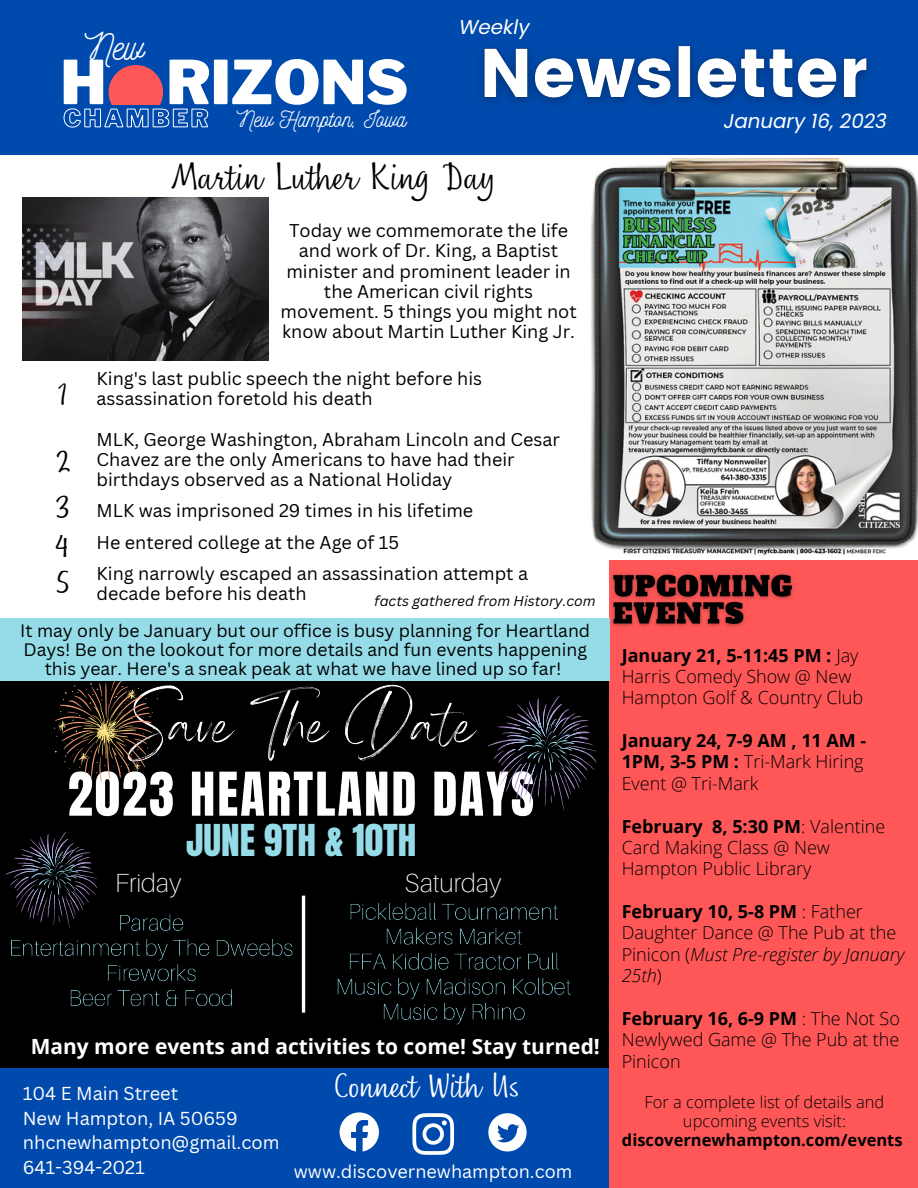
<style>
.page{position:relative;width:918px;height:1188px;background:#fff}
.page>*{position:absolute;margin:0;border:0;box-sizing:border-box;transform-origin:0 0}
.t1{font:900 60.15px "Libre Franklin";color:#fff}
.t2{font:37.35px "Anton";color:#95dce8}
.t3{font:36.6px "Nickainley";color:#fff}
.t4{font:34.8px "Nefelibata Script";color:#000}
.t5{font:32.25px/37.2px "Nefelibata Script";color:#000}
.t6{font:31.8px "Nefelibata Script";color:#fff}
.t7{font:100 26.25px "Aileron";color:#fff}
.t8{font:22.5px "Nickainley";color:#fff}
.t9{font:700 21px "Open Sans";color:#fff}
.t10{font:italic 19.95px "Poppins";color:#fff}
.t11{font:18.3px/24.8px "Canva Sans";color:#fff}
.t12{font:18px/20.2px "Canva Sans";color:#000}
.t13{font:300 18px/21.3px "Open Sans";color:#000}
.t14{font:700 18px/21.3px "Open Sans";color:#000}
.t15{font:18px "Canva Sans";color:#fff}
.t16{font:17.55px/19.2px "Canva Sans";color:#000;text-align:center}
.t17{font:300 16.5px/19px "Open Sans";color:#000;text-align:center}
.t18{font:700 16.5px "Open Sans";color:#000}
.t19{font:italic 13.95px "Canva Sans";color:#000}
.s1{font-weight:700}
.s2{font-weight:300}
.s3{font-style:italic}
</style>
<div class="page">
<div style="left:0;top:681px;width:609px;height:391px;background:#000"></div>
<div style="left:0;top:1068px;width:918px;height:120px;background:#004aad"></div>
<div style="left:609px;top:560px;width:309px;height:628px;background:#ff5757"></div>
<svg style="left:340px;top:1112px;width:39px;height:40px"></svg>
<svg style="left:412px;top:1113px;width:42px;height:42px"></svg>
<svg style="left:488px;top:1113px;width:39px;height:38px"></svg>
<div style="left:0;top:0;width:918px;height:155px;background:#004aad"></div>
<div style="left:109px;top:65px;width:54px;height:55px;background:#ff5757;border-radius:50%"></div>
<div style="left:109px;top:106px;width:53px;height:45px;background:#004aad"></div>
<img style="left:590px;top:158px;width:328px;height:397px">
<svg style="left:5px;top:834px;width:93px;height:70px"></svg>
<img style="left:158px;top:684px;width:319px;height:63px">
<img style="left:56px;top:747px;width:476px;height:100px">
<svg style="left:51px;top:681px;width:107px;height:101px"></svg>
<svg style="left:488px;top:696px;width:109px;height:115px"></svg>
<hr style="left:302px;top:896px;width:3px;height:117px;background:#fff">
<img style="left:23px;top:197px;width:245px;height:163px">
<div style="left:0;top:618px;width:609px;height:63px;background:#95dce8"></div>
<img style="left:480px;top:45px;width:390px;height:59px">
<svg style="left:63px;top:108px;width:146px;height:20px"></svg>
<img style="left:609px;top:574px;width:185px;height:66px">
<img style="left:11px;top:904px;width:282px;height:103px">
<img style="left:337px;top:902px;width:234px;height:123px">
<h3 class="t3" style="left:85px;top:23px;width:60px">New</h3>
<h1 class="t1" style="left:61px;top:46px;width:47px">H</h1>
<h1 class="t1" style="left:166px;top:46px;width:243px">RIZONS</h1>
<p class="t8" style="left:237px;top:104px;width:171px">New Hampton, Iowa</p>
<p class="t10" style="left:459px;top:13px;width:72px">Weekly</p>
<h3 class="t5" style="left:55px;top:360px;width:18px;line-height:68.1px">1<br>2</h3>
<h3 class="t5" style="left:55px;top:488px;width:18px;text-align:justify">3<br>4<br>5</h3>
<h3 class="t4" style="left:171px;top:151px;width:327px">Martin Luther King Day</h3>
<p class="t12" style="left:281px;top:220px;width:298px;text-align:center">Today we commemorate the life and work of Dr. King, a Baptist minister and prominent leader in the American civil rights movement. 5 things you might not know about Martin Luther King Jr.</p>
<p class="t12" style="left:97px;top:368px;width:387px">King's last public speech the night before his assassination foretold his death</p>
<p class="t12" style="left:97px;top:428px;width:465px">MLK, George Washington, Abraham Lincoln and Cesar<br>Chavez are the only Americans to have had their birthdays observed as a National Holiday</p>
<p class="t12" style="left:97px;top:495px;width:433px;line-height:31.5px">MLK was imprisoned 29 times in his lifetime<br>He entered college at the Age of 15<br>King narrowly escaped an assassination attempt a</p>
<p class="t12" style="left:97px;top:583px;width:212px">decade before his death</p>
<p class="t19" style="left:374px;top:592px;width:223px">facts gathered from History.com</p>
<p class="t16" style="left:20px;top:620px;width:571px">It may only be January but our office is busy planning for Heartland<br>Days! Be on the lookout for more details and fun events happening this year. Here's a sneak peak at what we have lined up so far!</p>
<h2 class="t2" style="left:186px;top:814px;width:232px">JUNE 9TH &amp; 10TH</h2>
<h3 class="t7" style="left:115px;top:867px;width:68px">Friday</h3>
<h3 class="t7" style="left:405px;top:866px;width:98px">Saturday</h3>
<p class="t9" style="left:31px;top:1031px;width:571px">Many more events and activities to come! Stay turned!</p>
<p class="t11" style="left:23px;top:1080px;width:258px">104 E Main Street<br>New Hampton, IA 50659 nhcnewhampton@gmail.com<br>641-394-2021</p>
<h3 class="t6" style="left:335px;top:1063px;width:187px">Connect With Us</h3>
<p class="t15" style="left:294px;top:1158px;width:280px">www.discovernewhampton.com</p>
<p class="t10" style="left:724px;top:107px;width:165px">January 16, 2023</p>
<p class="t13" style="left:622px;top:644px;width:243px"><span class="s1">January 21, 5-11:45 PM :</span> Jay<br>Harris Comedy Show @ New<br>Hampton Golf &amp; Country Club</p>
<p class="t14" style="left:622px;top:729px;width:246px">January 24, 7-9 AM , 11 AM -<br>1PM, 3-5 PM : <span class="s2">Tri-Mark Hiring<br>Event @ Tri-Mark</span></p>
<p class="t13" style="left:622px;top:815px;width:265px"><span class="s1">February 8, 5:30 PM</span>: Valentine<br>Card Making Class @ New<br>Hampton Public Library</p>
<p class="t13" style="left:622px;top:900px;width:284px"><span class="s1">February 10, 5-8 PM</span> : Father<br>Daughter Dance @ The Pub at the<br>Pinicon (<span class="s3">Must Pre-register by January<br>25th</span>)</p>
<p class="t13" style="left:622px;top:1007px;width:280px;text-align:justify"><span class="s1">February 16, 6-9 PM</span> : The Not So Newlywed Game @ The Pub at the Pinicon</p>
<p class="t17" style="left:645px;top:1092px;width:241px">For a complete list of details and upcoming events visit:</p>
<p class="t18" style="left:622px;top:1129px;width:282px">discovernewhampton.com/events</p>
</div>
